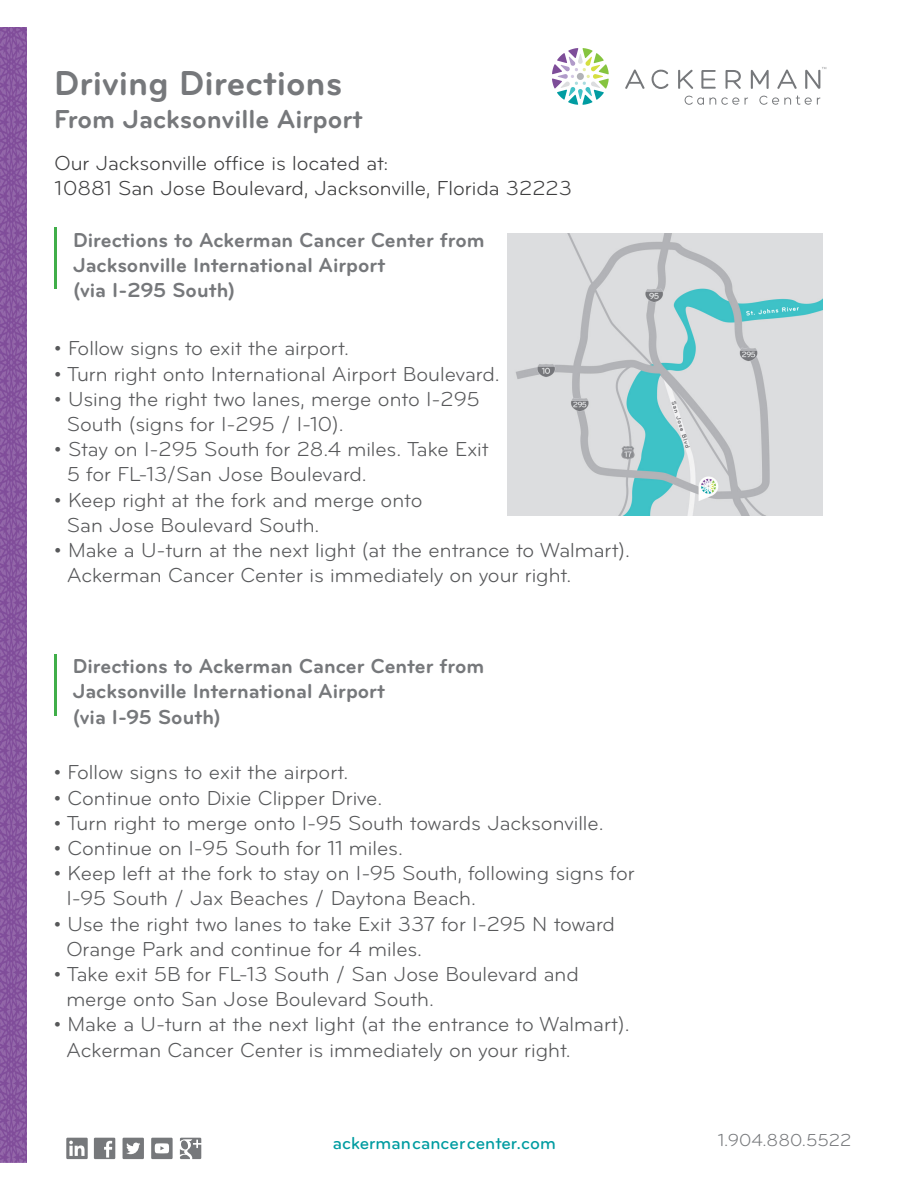
<style>
.page{position:relative;width:918px;height:1188px;background:#fff}
.page>*{position:absolute;margin:0;border:0;box-sizing:border-box;transform-origin:0 0}
.t1{font:700 36px "Bryant Pro";color:#76787b}
.t2{font:700 27px "Bryant Pro";color:#76787b}
.t3{font:21px/25.2px "Bryant Pro";color:#57585a}
.t4{font:700 21px/25.2px "Bryant Pro";color:#76787b}
.t5{font:21px/25.2px "Bryant Pro";color:#3e3e3f}
.t6{font:500 18px "Bryant Pro";color:#009ca1}
.t7{font:18px "Bryant Pro";color:#76787b}
</style>
<div class="page">
<svg style="left:552px;top:48px;width:57px;height:57px"></svg>
<svg style="left:625px;top:70px;width:20px;height:19px"></svg>
<svg style="left:652px;top:69px;width:17px;height:20px"></svg>
<svg style="left:678px;top:67px;width:148px;height:38px"></svg>
<hr style="left:54px;top:228px;width:3px;height:61px;background:#40ae49">
<svg style="left:94px;top:1138px;width:21px;height:21px"></svg>
<svg style="left:123px;top:1138px;width:21px;height:21px"></svg>
<svg style="left:66px;top:1138px;width:22px;height:21px"></svg>
<svg style="left:151px;top:1138px;width:22px;height:21px"></svg>
<svg style="left:180px;top:1138px;width:21px;height:21px"></svg>
<img style="left:507px;top:234px;width:315px;height:282px">
<img style="left:0;top:27px;width:27px;height:1136px">
<hr style="left:54px;top:654px;width:3px;height:62px;background:#40ae49">
<p class="t1" style="left:54px;top:61px;width:289px">Driving Directions</p>
<p class="t2" style="left:54px;top:102px;width:310px">From Jacksonville Airport</p>
<p class="t5" style="left:55px;top:150px;width:519px">Our Jacksonville office is located at:<br>10881 San Jose Boulevard, Jacksonville, Florida 32223</p>
<p class="t4" style="left:73px;top:227px;width:413px">Directions to Ackerman Cancer Center from<br>Jacksonville International Airport</p>
<p class="t4" style="left:73px;top:277px;width:164px">(via I-295 South)</p>
<p class="t3" style="left:54px;top:336px;width:296px">• Follow signs to exit the airport.</p>
<p class="t3" style="left:54px;top:361px;width:447px">• Turn right onto International Airport Boulevard.</p>
<p class="t3" style="left:67px;top:386px;width:414px;text-indent:-13px">• Using the right two lanes, merge onto I-295<br>South (signs for I-295 / I-10).</p>
<p class="t3" style="left:67px;top:437px;width:423px;text-indent:-13px">• Stay on I-295 South for 28.4 miles. Take Exit<br>5 for FL-13/San Jose Boulevard.</p>
<p class="t3" style="left:54px;top:487px;width:370px">• Keep right at the fork and merge onto</p>
<p class="t3" style="left:67px;top:512px;width:254px">San Jose Boulevard South.</p>
<p class="t3" style="left:67px;top:538px;width:565px;text-indent:-12px">• Make a U-turn at the next light (at the entrance to Walmart).<br>Ackerman Cancer Center is immediately on your right.</p>
<p class="t4" style="left:73px;top:654px;width:413px">Directions to Ackerman Cancer Center from<br>Jacksonville International Airport</p>
<p class="t4" style="left:73px;top:704px;width:150px">(via I-95 South)</p>
<p class="t3" style="left:54px;top:760px;width:296px">• Follow signs to exit the airport.</p>
<p class="t3" style="left:54px;top:785px;width:330px">• Continue onto Dixie Clipper Drive.</p>
<p class="t3" style="left:54px;top:810px;width:552px">• Turn right to merge onto I-95 South towards Jacksonville.</p>
<p class="t3" style="left:54px;top:836px;width:351px">• Continue on I-95 South for 11 miles.</p>
<p class="t3" style="left:66px;top:861px;width:570px;text-indent:-13px">• Keep left at the fork to stay on I-95 South, following signs for<br>I-95 South / Jax Beaches / Daytona Beach.</p>
<p class="t3" style="left:54px;top:911px;width:563px">• Use the right two lanes to take Exit 337 for I-295 N toward</p>
<p class="t3" style="left:66px;top:936px;width:357px">Orange Park and continue for 4 miles.</p>
<p class="t3" style="left:66px;top:962px;width:514px;text-indent:-13px">• Take exit 5B for FL-13 South / San Jose Boulevard and merge onto San Jose Boulevard South.</p>
<p class="t3" style="left:54px;top:1012px;width:577px">• Make a U-turn at the next light (at the entrance to Walmart).</p>
<p class="t3" style="left:66px;top:1037px;width:506px">Ackerman Cancer Center is immediately on your right.</p>
<p class="t6" style="left:333px;top:1132px;width:225px">ackermancancercenter.com</p>
<p class="t7" style="left:718px;top:1130px;width:135px">1.904.880.5522</p>
</div>
